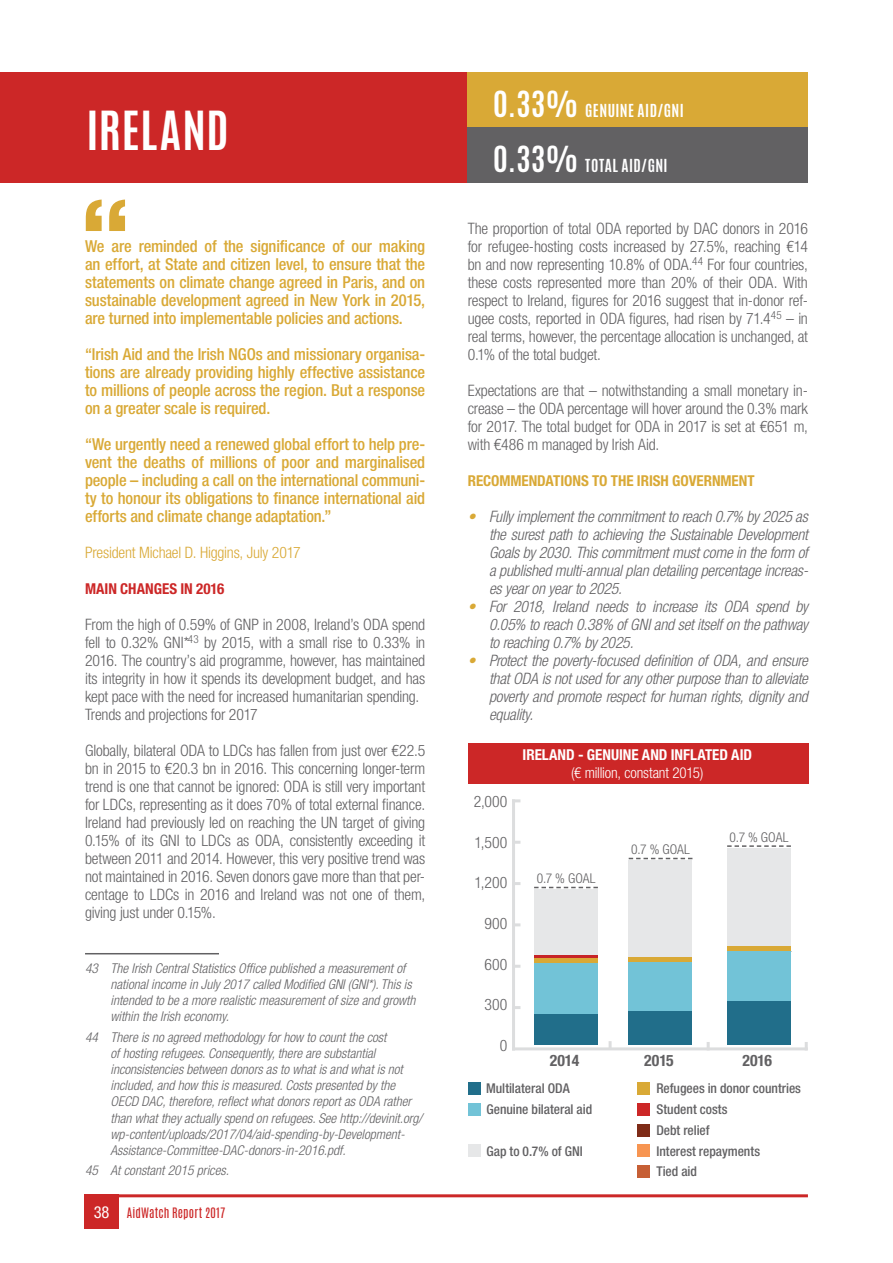
<style>
.page{position:relative;width:893px;height:1263px;background:#fff}
.page>*{position:absolute;margin:0;border:0;box-sizing:border-box;transform-origin:0 0}
.t1{font:700 45px "Antonio";letter-spacing:.02em;color:#fff}
.t2{font:500 condensed 16.5px/18px "Helvetica Neue LT Std";letter-spacing:-.01em;color:#d9a936;text-align:justify}
.t3{font:300 condensed 15.75px/18px "Helvetica Neue LT Std";letter-spacing:-.01em;color:#626163;text-align:justify}
.t4{font:italic 300 condensed 15.75px/18px "Helvetica Neue LT Std";letter-spacing:-.01em;color:#626163;text-align:justify}
.t5{font:300 condensed 15.75px "Helvetica Neue LT Std";letter-spacing:-.015em;color:#d9a936}
.t6{font:700 condensed 15.75px "Helvetica Neue LT Std";color:#626163}
.t7{font:700 15px "Antonio";letter-spacing:.03em;color:#fff}
.t8{font:700 condensed 15px "Helvetica Neue LT Std";letter-spacing:-.005em;color:#d9a936}
.t9{font:700 condensed 15px "Helvetica Neue LT Std";letter-spacing:-.005em;color:#fff}
.t10{font:300 condensed 15px "Helvetica Neue LT Std";letter-spacing:-.01em;color:#fff}
.t11{font:700 condensed 15px "Helvetica Neue LT Std";color:#cc2727}
.t12{font:italic 300 condensed 13.5px/16.2px "Helvetica Neue LT Std";color:#626163}
.t13{font:500 condensed 13.5px/20.7px "Helvetica Neue LT Std";color:#626163}
.t14{font:300 condensed 13.5px "Helvetica Neue LT Std";letter-spacing:.005em;color:#626163}
.t15{font:12px "Antonio";letter-spacing:.01em;color:#cc2727}
.s1{font-family:"Helvetica Neue LT Pro";font-stretch:condensed;font-size:16.5px;color:#fff}
.s2{font-size:30px}
.s3{color:#d9a936}
</style>
<div class="page">
<hr style="left:85px;top:1194px;width:723px;height:3px;background:#cc2727">
<div style="left:85px;top:1194px;width:34px;height:34px;background:#cc2727"></div>
<div style="left:0;top:72px;width:808px;height:111px;background:#cc2727"></div>
<svg style="left:86px;top:200px;width:39px;height:31px"></svg>
<div style="left:468px;top:1082px;width:12px;height:13px;background:#216e8a"></div>
<div style="left:468px;top:1103px;width:12px;height:12px;background:#72c3d7"></div>
<div style="left:638px;top:1082px;width:12px;height:13px;background:#d9a936"></div>
<div style="left:638px;top:1103px;width:12px;height:12px;background:#cc2727"></div>
<div style="left:638px;top:1123px;width:12px;height:13px;background:#7e2b17"></div>
<div style="left:638px;top:1144px;width:12px;height:13px;background:#f79552"></div>
<div style="left:638px;top:1165px;width:12px;height:13px;background:#c65f35"></div>
<div style="left:468px;top:1144px;width:12px;height:13px;background:#e6e7e8"></div>
<div style="left:534px;top:889px;width:64px;height:72px;background:#e6e7e8"></div>
<div style="left:628px;top:861px;width:64px;height:100px;background:#e6e7e8"></div>
<div style="left:727px;top:848px;width:64px;height:103px;background:#e6e7e8"></div>
<div style="left:534px;top:961px;width:64px;height:53px;background:#72c3d7"></div>
<div style="left:628px;top:961px;width:64px;height:50px;background:#72c3d7"></div>
<div style="left:727px;top:951px;width:64px;height:50px;background:#72c3d7"></div>
<div style="left:534px;top:1014px;width:64px;height:30px;background:#216e8a"></div>
<div style="left:628px;top:1011px;width:64px;height:33px;background:#216e8a"></div>
<div style="left:727px;top:1001px;width:64px;height:43px;background:#216e8a"></div>
<hr style="left:534px;top:958px;width:63px;height:4px;background:#d9a936">
<svg style="left:515px;top:799px;width:5px;height:3px"></svg>
<svg style="left:727px;top:845px;width:64px;height:2px"></svg>
<svg style="left:629px;top:858px;width:63px;height:1px"></svg>
<svg style="left:534px;top:887px;width:64px;height:1px"></svg>
<hr style="left:512px;top:799px;width:3px;height:251px;background:#dcddde">
<svg style="left:515px;top:1006px;width:5px;height:3px"></svg>
<svg style="left:515px;top:965px;width:5px;height:3px"></svg>
<svg style="left:515px;top:882px;width:5px;height:3px"></svg>
<hr style="left:512px;top:1047px;width:296px;height:3px;background:#dcddde">
<svg style="left:609px;top:1041px;width:3px;height:6px"></svg>
<svg style="left:707px;top:1042px;width:3px;height:5px"></svg>
<svg style="left:805px;top:1042px;width:3px;height:5px"></svg>
<svg style="left:515px;top:923px;width:5px;height:3px"></svg>
<svg style="left:515px;top:841px;width:5px;height:3px"></svg>
<div style="left:728px;top:946px;width:63px;height:5px;background:#d9a936"></div>
<hr style="left:628px;top:957px;width:63px;height:4px;background:#d9a936">
<hr style="left:534px;top:955px;width:63px;height:3px;background:#c72427">
<div style="left:468px;top:72px;width:340px;height:56px;background:#d9a936"></div>
<div style="left:468px;top:128px;width:340px;height:55px;background:#626163"></div>
<hr style="left:85px;top:953px;width:134px;height:1px;background:#626163">
<div style="left:468px;top:744px;width:340px;height:40px;background:#cc2727"></div>
<h1 class="t1" style="left:86px;top:96px;width:144px">IRELAND</h1>
<p class="t2" style="left:85px;top:237px;width:342px">We are reminded of the significance of our making an effort, at State and citizen level, to ensure that the statements on climate change agreed in Paris, and on sustainable development agreed in New York in 2015, are turned into implementable policies and actions.</p>
<p class="t2" style="left:85px;top:345px;width:342px">“Irish Aid and the Irish NGOs and missionary organisa&shy;tions are already providing highly effective assistance to millions of people across the region. But a response on a greater scale is required.</p>
<p class="t2" style="left:85px;top:435px;width:342px">“We urgently need a renewed global effort to help pre&shy;vent the deaths of millions of poor and marginalised people – including a call on the international communi&shy;ty to honour its obligations to finance international aid efforts and climate change adaptation.”</p>
<p class="t5" style="left:85px;top:543px;width:217px">President Michael D. Higgins, July 2017</p>
<p class="t11" style="left:85px;top:580px;width:141px">MAIN CHANGES IN 2016</p>
<p class="t3" style="left:85px;top:615px;width:342px;text-align:left">From the high of 0.59% of GNP in 2008, Ireland’s ODA spend fell to 0.32% GNI*<sup>43</sup> by 2015, with a small rise to 0.33% in 2016. The country’s aid programme, however, has maintained its integrity in how it spends its development budget, and has kept pace with the need for increased humanitarian spending.<br>Trends and projections for 2017</p>
<p class="t3" style="left:85px;top:741px;width:342px">Globally, bilateral ODA to LDCs has fallen from just over €22.5 bn in 2015 to €20.3 bn in 2016. This concerning longer-term trend is one that cannot be ignored: ODA is still very important for LDCs, representing as it does 70% of total external finance.<br>Ireland had previously led on reaching the UN target of giving 0.15% of its GNI to LDCs as ODA, consistently exceeding it between 2011 and 2014. However, this very positive trend was not maintained in 2016. Seven donors gave more than that per&shy;centage to LDCs in 2016 and Ireland was not one of them, giving just under 0.15%.</p>
<p class="t12" style="left:111px;top:960px;width:306px;text-indent:-26px">43 The Irish Central Statistics Office published a measurement of national income in July 2017 called Modified GNI (GNI*). This is intended to be a more realistic measurement of size and growth within the Irish economy.</p>
<p class="t12" style="left:111px;top:1029px;width:313px;text-indent:-26px">44 There is no agreed methodology for how to count the cost<br>of hosting refugees. Consequently, there are substantial inconsistencies between donors as to what is and what is not included, and how this is measured. Costs presented by the OECD DAC, therefore, reflect what donors report as ODA rather than what they actually spend on refugees. See http://devinit.org/ wp-content/uploads/2017/04/aid-spending-by-Development-Assistance-Committee-DAC-donors-in-2016.pdf.</p>
<p class="t12" style="left:85px;top:1163px;width:145px">45 At constant 2015 prices.</p>
<p class="t15" style="left:94px;top:1204px;width:133px"><span class="s1">38</span> AidWatch Report 2017</p>
<p class="t7" style="left:493px;top:99px;width:192px"><span class="s2">0.33%</span> GENUINE AID/GNI</p>
<p class="t7" style="left:493px;top:155px;width:176px"><span class="s2">0.33%</span> TOTAL AID/GNI</p>
<p class="t3" style="left:468px;top:219px;width:342px">The proportion of total ODA reported by DAC donors in 2016 for refugee-hosting costs increased by 27.5%, reaching €14 bn and now representing 10.8% of ODA.<sup>44</sup> For four countries, these costs represented more than 20% of their ODA. With respect to Ireland, figures for 2016 suggest that in-donor ref&shy;ugee costs, reported in ODA figures, had risen by 71.4<sup>45</sup> – in real terms, however, the percentage allocation is unchanged, at 0.1% of the total budget.</p>
<p class="t3" style="left:468px;top:381px;width:342px">Expectations are that – notwithstanding a small monetary in&shy;crease – the ODA percentage will hover around the 0.3% mark for 2017. The total budget for ODA in 2017 is set at €651 m, with €486 m managed by Irish Aid.</p>
<p class="t8" style="left:468px;top:472px;width:288px">RECOMMENDATIONS TO THE IRISH GOVERNMENT</p>
<p class="t4" style="left:489px;top:508px;width:321px;text-indent:-21px"><span class="s3">•</span> Fully implement the commitment to reach 0.7% by 2025 as the surest path to achieving the Sustainable Development Goals by 2030. This commitment must come in the form of a published multi-annual plan detailing percentage increas&shy;es year on year to 2025.</p>
<p class="t4" style="left:489px;top:598px;width:320px;text-indent:-21px"><span class="s3">•</span> For 2018, Ireland needs to increase its ODA spend by 0.05% to reach 0.38% of GNI and set itself on the pathway to reaching 0.7% by 2025.</p>
<p class="t4" style="left:489px;top:652px;width:320px;text-indent:-21px"><span class="s3">•</span> Protect the poverty-focused definition of ODA, and ensure that ODA is not used for any other purpose than to alleviate poverty and promote respect for human rights, dignity and equality.</p>
<p class="t3" style="left:474px;top:793px;width:35px">2,000</p>
<p class="t3" style="left:474px;top:833px;width:34px">1,500</p>
<p class="t3" style="left:474px;top:874px;width:34px">1,200</p>
<p class="t3" style="left:484px;top:914px;width:24px">900</p>
<p class="t3" style="left:484px;top:955px;width:24px">600</p>
<p class="t3" style="left:485px;top:995px;width:24px">300</p>
<p class="t3" style="left:500px;top:1036px;width:9px">0</p>
<p class="t9" style="left:523px;top:746px;width:231px">IRELAND - GENUINE AND INFLATED AID</p>
<p class="t10" style="left:571px;top:764px;width:134px">(€ million, constant 2015)</p>
<p class="t14" style="left:537px;top:871px;width:60px">0.7 % GOAL</p>
<p class="t14" style="left:631px;top:842px;width:60px">0.7 % GOAL</p>
<p class="t14" style="left:730px;top:829px;width:60px">0.7 % GOAL</p>
<p class="t6" style="left:550px;top:1050px;width:31px">2014</p>
<p class="t6" style="left:644px;top:1050px;width:31px">2015</p>
<p class="t6" style="left:742px;top:1050px;width:31px">2016</p>
<p class="t13" style="left:486px;top:1078px;width:108px">Multilateral ODA<br>Genuine bilateral aid</p>
<p class="t13" style="left:656px;top:1078px;width:146px">Refugees in donor countries<br>Student costs<br>Debt relief<br>Interest repayments<br>Tied aid</p>
<p class="t13" style="left:487px;top:1140px;width:98px">Gap to 0.7% of GNI</p>
</div>
